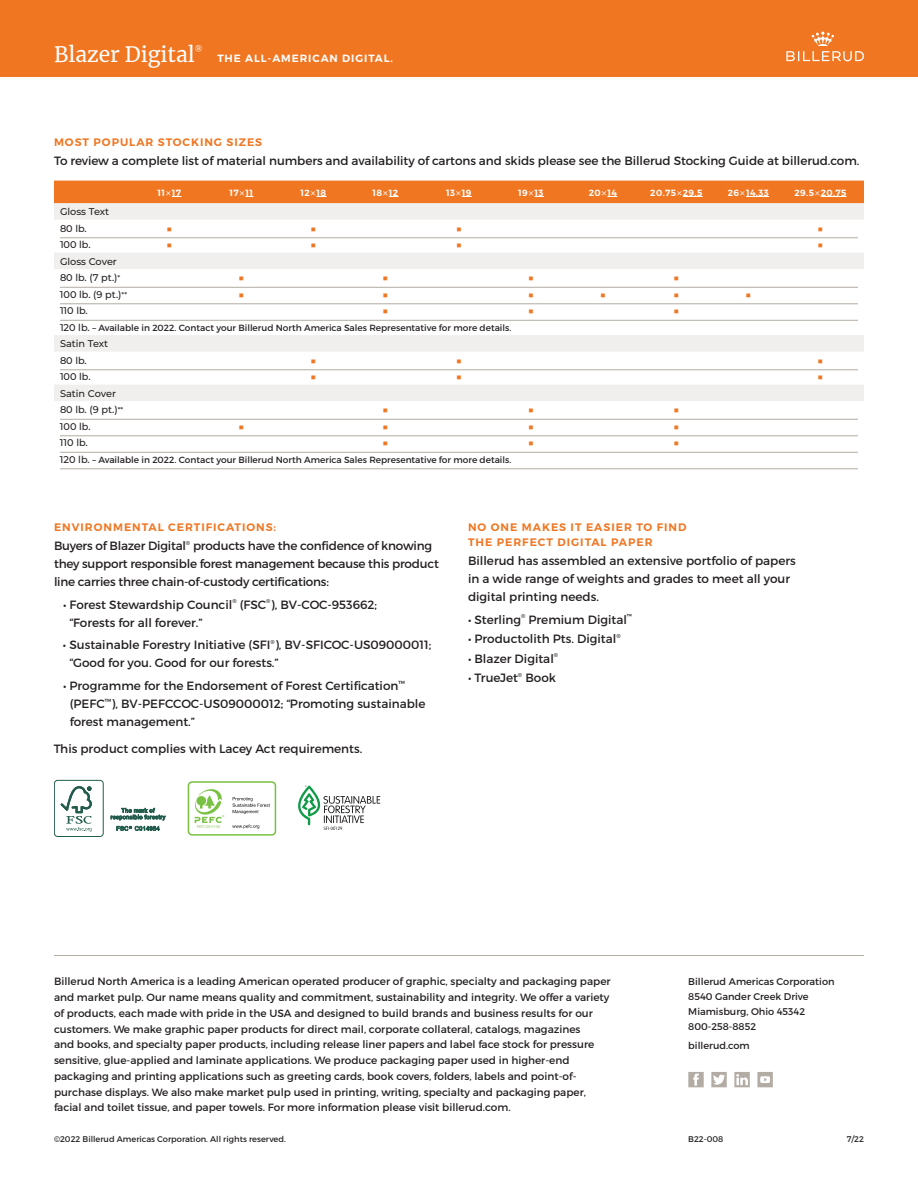
<style>
.page{position:relative;width:918px;height:1188px;background:#fff}
.page>*{position:absolute;margin:0;border:0;box-sizing:border-box;transform-origin:0 0}
.t1{font:21px "Merriweather";color:#fff}
.t2{font:12px/18px "Montserrat";color:#231f20}
.t3{font:12px/18px "Montserrat";letter-spacing:-.02em;color:#231f20}
.t4{font:600 10.8px/15px "Montserrat";letter-spacing:.09em;color:#f07622}
.t5{font:10.5px/15.8px "Montserrat";color:#231f20}
.t6{font:600 10.5px "Montserrat";letter-spacing:.09em;color:#fff}
.t7{font:500 9.75px/16.5px "Montserrat";color:#231f20}
.t8{font:9.75px/15px "Montserrat";color:#231f20}
.t9{font:500 9.75px "Montserrat";color:#f07622}
.t10{font:9px "Montserrat";color:#231f20}
.t11{font:600 9px "Montserrat";letter-spacing:.04em;color:#fff}
.t12{font:8.25px "Montserrat";color:#231f20}
.t13{font:7.35px "Merriweather";color:#fff}
.s1{font-family:"Avenir";font-weight:400}
.s2{font-size:6.9px}
.s3{font-weight:500;font-size:9.75px}
</style>
<div class="page">
<div style="left:0;top:0;width:918px;height:76px;background:#f07622"></div>
<div style="left:54px;top:181px;width:810px;height:24px;background:#f07622"></div>
<svg style="left:683px;top:196px;width:20px;height:1px"></svg>
<svg style="left:746px;top:196px;width:23px;height:1px"></svg>
<svg style="left:821px;top:196px;width:26px;height:1px"></svg>
<div style="left:54px;top:203px;width:810px;height:17px;background:#f0efee"></div>
<hr style="left:60px;top:238px;width:798px;height:1px;background:#b3aca4">
<div style="left:54px;top:253px;width:810px;height:16px;background:#f0efee"></div>
<hr style="left:60px;top:287px;width:798px;height:1px;background:#b3aca4">
<hr style="left:60px;top:304px;width:798px;height:1px;background:#b3aca4">
<hr style="left:60px;top:320px;width:798px;height:1px;background:#b3aca4">
<div style="left:54px;top:335px;width:810px;height:17px;background:#f0efee"></div>
<hr style="left:60px;top:370px;width:798px;height:1px;background:#b3aca4">
<div style="left:54px;top:385px;width:810px;height:16px;background:#f0efee"></div>
<hr style="left:60px;top:419px;width:798px;height:1px;background:#b3aca4">
<hr style="left:60px;top:436px;width:798px;height:1px;background:#b3aca4">
<hr style="left:60px;top:452px;width:798px;height:1px;background:#b3aca4">
<hr style="left:60px;top:469px;width:798px;height:1px;background:#b3aca4">
<div style="left:188px;top:781px;width:88px;height:55px;border:2px solid #79c142;border-radius:4px"></div>
<svg style="left:232px;top:824px;width:27px;height:5px"></svg>
<svg style="left:233px;top:797px;width:37px;height:17px"></svg>
<svg style="left:194px;top:789px;width:30px;height:39px"></svg>
<div style="left:54px;top:780px;width:50px;height:57px;border:1px solid #225c4c;border-radius:3px"></div>
<svg style="left:61px;top:786px;width:31px;height:46px"></svg>
<svg style="left:111px;top:808px;width:55px;height:12px"></svg>
<svg style="left:117px;top:826px;width:43px;height:5px"></svg>
<svg style="left:298px;top:785px;width:82px;height:45px"></svg>
<svg style="left:786px;top:32px;width:78px;height:29px"></svg>
<svg style="left:757px;top:1072px;width:16px;height:15px"></svg>
<svg style="left:688px;top:1072px;width:16px;height:15px"></svg>
<svg style="left:734px;top:1072px;width:16px;height:15px"></svg>
<svg style="left:711px;top:1072px;width:16px;height:15px"></svg>
<hr style="left:54px;top:955px;width:810px;height:1px;background:#b3aca4">
<h1 class="t1" style="left:54px;top:39px;width:142px">Blazer Digital</h1>
<p class="t13" style="left:195px;top:44px;width:9px">®</p>
<p class="t6" style="left:217px;top:51px;width:177px">THE ALL-AMERICAN DIGITAL.</p>
<p class="t4" style="left:54px;top:134px;width:210px">MOST POPULAR STOCKING SIZES</p>
<p class="t2" style="left:54px;top:152px;width:807px">To review a complete list of material numbers and availability of cartons and skids please see the Billerud Stocking Guide at billerud.com.</p>
<p class="t11" style="left:158px;top:187px;width:25px">11<span class="s1">×</span>17</p>
<p class="t11" style="left:230px;top:187px;width:25px">17<span class="s1">×</span>11</p>
<p class="t11" style="left:300px;top:187px;width:27px">12<span class="s1">×</span>18</p>
<p class="t11" style="left:372px;top:187px;width:27px">18<span class="s1">×</span>12</p>
<p class="t11" style="left:446px;top:187px;width:27px">13<span class="s1">×</span>19</p>
<p class="t11" style="left:518px;top:187px;width:27px">19<span class="s1">×</span>13</p>
<p class="t11" style="left:589px;top:187px;width:30px">20<span class="s1">×</span>14</p>
<p class="t11" style="left:650px;top:187px;width:54px">20.75<span class="s1">×</span>29.5</p>
<p class="t11" style="left:728px;top:187px;width:42px">26<span class="s1">×</span>14.33</p>
<p class="t11" style="left:795px;top:187px;width:54px">29.5<span class="s1">×</span>20.75</p>
<p class="t7" style="left:60px;top:203px;width:51px">Gloss Text<br>80 lb.</p>
<p class="t9" style="left:167px;top:221px;width:7px">■</p>
<p class="t9" style="left:311px;top:221px;width:7px">■</p>
<p class="t9" style="left:456px;top:221px;width:7px">■</p>
<p class="t9" style="left:818px;top:221px;width:7px">■</p>
<p class="t7" style="left:60px;top:236px;width:32px">100 lb.</p>
<p class="t9" style="left:167px;top:238px;width:7px">■</p>
<p class="t9" style="left:311px;top:238px;width:7px">■</p>
<p class="t9" style="left:456px;top:238px;width:7px">■</p>
<p class="t9" style="left:818px;top:238px;width:7px">■</p>
<p class="t7" style="left:60px;top:252px;width:62px">Gloss Cover<br>80 lb. (7 pt.)<span class="s2">*</span></p>
<p class="t9" style="left:239px;top:271px;width:7px">■</p>
<p class="t9" style="left:383px;top:271px;width:7px">■</p>
<p class="t9" style="left:528px;top:271px;width:7px">■</p>
<p class="t9" style="left:674px;top:271px;width:7px">■</p>
<p class="t7" style="left:60px;top:285px;width:69px">100 lb. (9 pt.)<span class="s2">**</span></p>
<p class="t9" style="left:239px;top:287px;width:7px">■</p>
<p class="t9" style="left:383px;top:287px;width:7px">■</p>
<p class="t9" style="left:528px;top:287px;width:7px">■</p>
<p class="t9" style="left:600px;top:287px;width:7px">■</p>
<p class="t9" style="left:674px;top:287px;width:7px">■</p>
<p class="t9" style="left:746px;top:287px;width:7px">■</p>
<p class="t7" style="left:60px;top:302px;width:29px">110 lb.</p>
<p class="t9" style="left:383px;top:304px;width:7px">■</p>
<p class="t9" style="left:528px;top:304px;width:7px">■</p>
<p class="t9" style="left:674px;top:304px;width:7px">■</p>
<p class="t10" style="left:60px;top:322px;width:453px"><span class="s3">120 lb.</span> – Available in 2022. Contact your Billerud North America Sales Representative for more details.</p>
<p class="t7" style="left:60px;top:335px;width:50px">Satin Text<br>80 lb.</p>
<p class="t9" style="left:311px;top:353px;width:7px">■</p>
<p class="t9" style="left:456px;top:353px;width:7px">■</p>
<p class="t9" style="left:818px;top:353px;width:7px">■</p>
<p class="t7" style="left:60px;top:368px;width:32px">100 lb.</p>
<p class="t9" style="left:311px;top:370px;width:7px">■</p>
<p class="t9" style="left:456px;top:370px;width:7px">■</p>
<p class="t9" style="left:818px;top:370px;width:7px">■</p>
<p class="t7" style="left:60px;top:384px;width:65px">Satin Cover<br>80 lb. (9 pt.)<span class="s2">**</span></p>
<p class="t9" style="left:383px;top:403px;width:7px">■</p>
<p class="t9" style="left:528px;top:403px;width:7px">■</p>
<p class="t9" style="left:674px;top:403px;width:7px">■</p>
<p class="t7" style="left:60px;top:417px;width:32px">100 lb.</p>
<p class="t9" style="left:239px;top:419px;width:7px">■</p>
<p class="t9" style="left:383px;top:419px;width:7px">■</p>
<p class="t9" style="left:528px;top:419px;width:7px">■</p>
<p class="t9" style="left:674px;top:419px;width:7px">■</p>
<p class="t7" style="left:60px;top:434px;width:29px">110 lb.</p>
<p class="t9" style="left:383px;top:436px;width:7px">■</p>
<p class="t9" style="left:528px;top:436px;width:7px">■</p>
<p class="t9" style="left:674px;top:436px;width:7px">■</p>
<p class="t10" style="left:60px;top:454px;width:453px"><span class="s3">120 lb.</span> – Available in 2022. Contact your Billerud North America Sales Representative for more details.</p>
<p class="t4" style="left:54px;top:520px;width:224px">ENVIRONMENTAL CERTIFICATIONS:</p>
<p class="t3" style="left:54px;top:537px;width:386px">Buyers of Blazer Digital<sup>®</sup> products have the confidence of knowing they support responsible forest management because this product line carries three chain-of-custody certifications:</p>
<p class="t2" style="left:69px;top:595px;width:309px;text-indent:-6px">• Forest Stewardship Council<sup>®</sup> (FSC<sup>®</sup>), BV-COC-953662; “Forests for all forever.”</p>
<p class="t2" style="left:69px;top:636px;width:363px;text-indent:-6px">• Sustainable Forestry Initiative (SFI<sup>®</sup>), BV-SFICOC-US09000011; “Good for you. Good for our forests.”</p>
<p class="t2" style="left:70px;top:676px;width:357px;text-indent:-7px">• Programme for the Endorsement of Forest Certification<sup>™ </sup>(PEFC<sup>™</sup>), BV-PEFCCOC-US09000012; “Promoting sustainable forest management.”</p>
<p class="t2" style="left:54px;top:739px;width:310px">This product complies with Lacey Act requirements.</p>
<p class="t4" style="left:468px;top:520px;width:220px">NO ONE MAKES IT EASIER TO FIND<br>THE PERFECT DIGITAL PAPER</p>
<p class="t2" style="left:468px;top:552px;width:329px">Billerud has assembled an extensive portfolio of papers in a wide range of weights and grades to meet all your digital printing needs.</p>
<p class="t2" style="left:468px;top:610px;width:166px">• Sterling<sup>®</sup> Premium Digital<sup>™</sup></p>
<p class="t2" style="left:468px;top:630px;width:154px">• Productolith Pts. Digital<sup>®</sup></p>
<p class="t2" style="left:468px;top:649px;width:92px">• Blazer Digital<sup>®</sup></p>
<p class="t2" style="left:468px;top:669px;width:90px">• TrueJet<sup>®</sup> Book</p>
<p class="t5" style="left:54px;top:974px;width:558px">Billerud North America is a leading American operated producer of graphic, specialty and packaging paper and market pulp. Our name means quality and commitment, sustainability and integrity. We offer a variety of products, each made with pride in the USA and designed to build brands and business results for our customers. We make graphic paper products for direct mail, corporate collateral, catalogs, magazines<br>and books, and specialty paper products, including release liner papers and label face stock for pressure sensitive, glue-applied and laminate applications. We produce packaging paper used in higher-end packaging and printing applications such as greeting cards, book covers, folders, labels and point-of&shy;purchase displays. We also make market pulp used in printing, writing, specialty and packaging paper, facial and toilet tissue, and paper towels. For more information please visit billerud.com.</p>
<p class="t8" style="left:688px;top:974px;width:148px">Billerud Americas Corporation<br>8540 Gander Creek Drive<br>Miamisburg, Ohio 45342<br>800-258-8852</p>
<p class="t8" style="left:688px;top:1038px;width:63px">billerud.com</p>
<p class="t12" style="left:54px;top:1134px;width:233px">©2022 Billerud Americas Corporation. All rights reserved.</p>
<p class="t12" style="left:688px;top:1134px;width:37px">B22-008</p>
<p class="t12" style="left:847px;top:1134px;width:19px">7/22</p>
</div>
